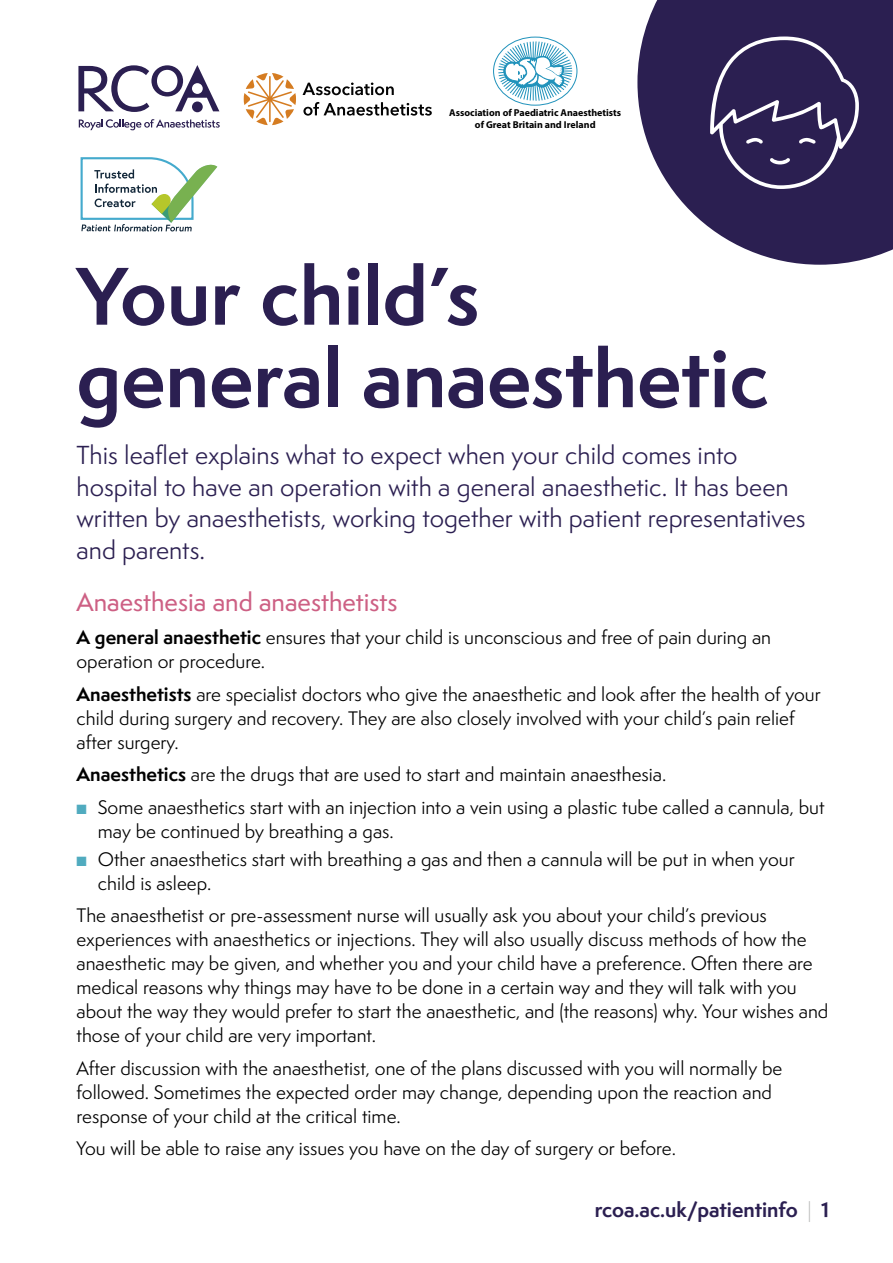
<style>
.page{position:relative;width:893px;height:1263px;background:#fff}
.page>*{position:absolute;margin:0;border:0;box-sizing:border-box;transform-origin:0 0}
.t1{font:700 75px/82.5px "Semplicita Pro";color:#2b1f51}
.t2{font:24px/31.5px "Semplicita Pro";color:#2b1f51}
.t3{font:500 24px "Semplicita Pro";color:#cd6084}
.t4{font:700 19.35px "Semplicita Pro";color:#2b1f51}
.t5{font:18px/24px "Semplicita Pro";color:#000}
.t6{font:700 10.05px/12px "Myriad Pro";color:#000;text-align:center}
.s1{font-weight:700}
.s2{color:#50abbf}
.s3{font-weight:300;color:#b5b6b5}
</style>
<div class="page">
<svg style="left:637px;top:0;width:256px;height:265px;fill:#2b1f51"></svg>
<svg style="left:710px;top:37px;width:149px;height:152px;background:#443965"></svg>
<svg style="left:493px;top:37px;width:84px;height:68px"></svg>
<svg style="left:498px;top:41px;width:75px;height:61px"></svg>
<svg style="left:79px;top:119px;width:141px;height:11px"></svg>
<svg style="left:78px;top:65px;width:141px;height:47px"></svg>
<svg style="left:244px;top:73px;width:52px;height:52px"></svg>
<svg style="left:303px;top:102px;width:129px;height:14px"></svg>
<svg style="left:303px;top:83px;width:91px;height:12px"></svg>
<svg style="left:80px;top:157px;width:137px;height:75px"></svg>
<p class="t6" style="left:449px;top:106px;width:174px">Association of Paediatric Anaesthetists of Great Britain and Ireland</p>
<h1 class="t1" style="left:77px;top:254px;width:694px">Your child’s<br>general anaesthetic</h1>
<h2 class="t2" style="left:77px;top:439px;width:731px">This leaflet explains what to expect when your child comes into hospital to have an operation with a general anaesthetic. It has been written by anaesthetists, working together with patient representatives and parents.</h2>
<h2 class="t3" style="left:77px;top:585px;width:323px">Anaesthesia and anaesthetists</h2>
<p class="t5" style="left:77px;top:625px;width:696px"><span class="s1">A general anaesthetic</span> ensures that your child is unconscious and free of pain during an operation or procedure.</p>
<p class="t5" style="left:77px;top:681px;width:746px"><span class="s1">Anaesthetists</span> are specialist doctors who give the anaesthetic and look after the health of your child during surgery and recovery. They are also closely involved with your child’s pain relief after surgery.</p>
<p class="t5" style="left:77px;top:762px;width:591px"><span class="s1">Anaesthetics</span> are the drugs that are used to start and maintain anaesthesia.</p>
<p class="t5" style="left:98px;top:794px;width:728px;text-indent:-21px"><span class="s2">■</span> Some anaesthetics start with an injection into a vein using a plastic tube called a cannula, but may be continued by breathing a gas.</p>
<p class="t5" style="left:98px;top:847px;width:698px;text-indent:-21px"><span class="s2">■</span> Other anaesthetics start with breathing a gas and then a cannula will be put in when your child is asleep.</p>
<p class="t5" style="left:77px;top:903px;width:753px">The anaesthetist or pre-assessment nurse will usually ask you about your child’s previous experiences with anaesthetics or injections. They will also usually discuss methods of how the anaesthetic may be given, and whether you and your child have a preference. Often there are medical reasons why things may have to be done in a certain way and they will talk with you about the way they would prefer to start the anaesthetic, and (the reasons) why. Your wishes and those of your child are very important.</p>
<p class="t5" style="left:77px;top:1056px;width:707px">After discussion with the anaesthetist, one of the plans discussed with you will normally be followed. Sometimes the expected order may change, depending upon the reaction and response of your child at the critical time.</p>
<p class="t5" style="left:77px;top:1136px;width:601px">You will be able to raise any issues you have on the day of surgery or before.</p>
<p class="t4" style="left:595px;top:1195px;width:236px">rcoa.ac.uk/patientinfo <span class="s3">|</span> 1</p>
</div>
